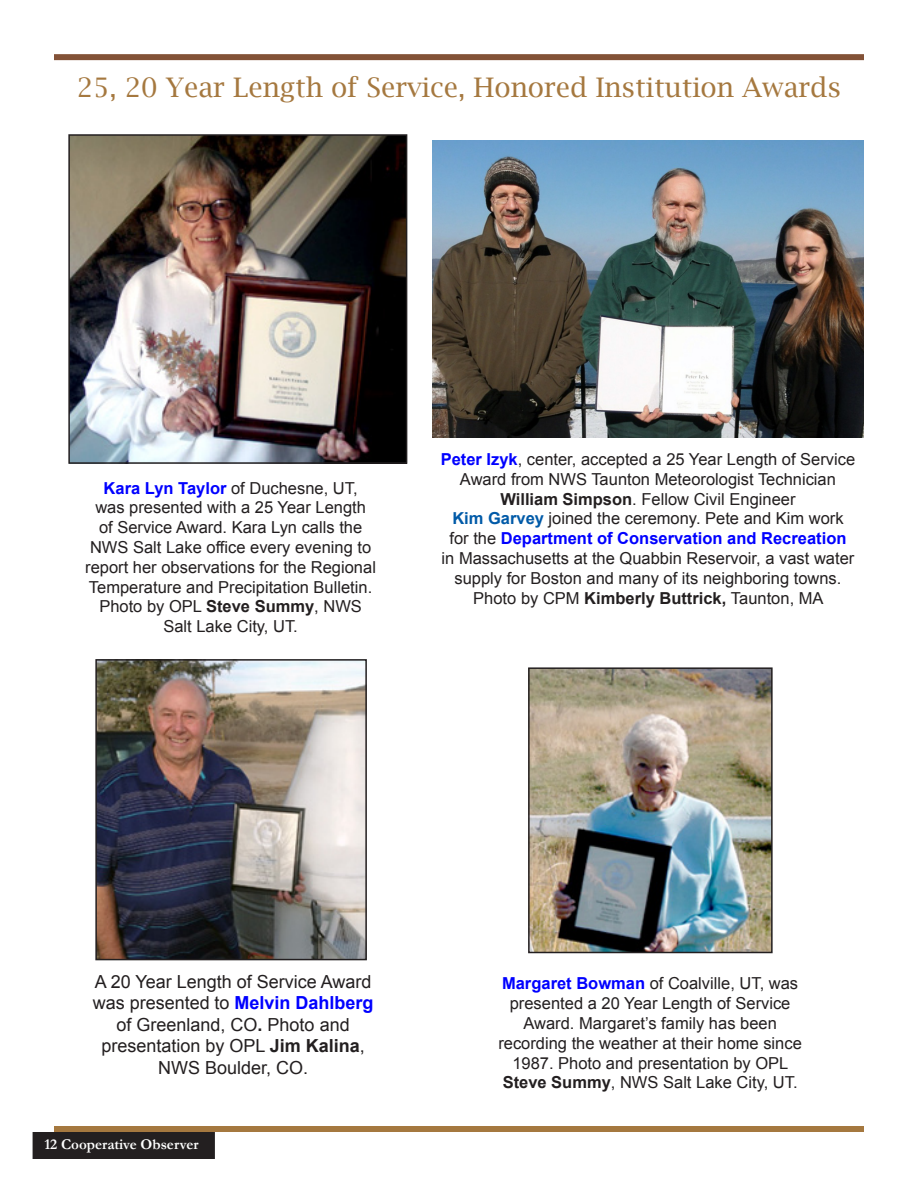
<style>
.page{position:relative;width:918px;height:1188px;background:#fff}
.page>*{position:absolute;margin:0;border:0;box-sizing:border-box;transform-origin:0 0}
.Headline{font:27px "Lucida Bright";color:#a5783f}
.cap1{font:18px/21.6px "Arial";color:#231f20;text-align:center}
.cap1-2{font:16.5px/19.8px "Arial";color:#231f20;text-align:center}
.t1{font:700 15px "Garamond";color:#fff}
.s1{font-weight:700;color:#00f}
.s2{font-weight:700}
.s3{font-weight:700;color:#015aa8}
</style>
<div class="page">
<div style="left:33px;top:1133px;width:181px;height:25px;background:#231f20"></div>
<div style="left:33px;top:1132px;width:182px;height:27px;border:2px solid #231f20"></div>
<div style="left:54px;top:1126px;width:810px;height:6px;background:#a5783f"></div>
<div style="left:54px;top:54px;width:810px;height:6px;background:#835237"></div>
<img style="left:71px;top:137px;width:333px;height:324px">
<div style="left:68px;top:134px;width:339px;height:330px;border:2px solid #231f20"></div>
<img style="left:432px;top:140px;width:432px;height:298px">
<img style="left:98px;top:662px;width:266px;height:295px">
<div style="left:95px;top:659px;width:272px;height:301px;border:2px solid #231f20"></div>
<img style="left:531px;top:670px;width:239px;height:280px">
<div style="left:528px;top:667px;width:245px;height:286px;border:2px solid #231f20"></div>
<p class="Headline" style="left:77px;top:72px;width:766px">25, 20 Year Length of Service, Honored Institution Awards</p>
<p class="cap1-2" style="left:85px;top:478px;width:292px"><span class="s1">Kara Lyn Taylor</span> of Duchesne, UT,<br>was presented with a 25 Year Length<br>of Service Award. Kara Lyn calls the NWS Salt Lake office every evening to report her observations for the Regional Temperature and Precipitation Bulletin.<br>Photo by OPL <span class="s2">Steve Summy</span>, NWS Salt Lake City, UT.</p>
<p class="cap1-2" style="left:441px;top:449px;width:416px"><span class="s1">Peter Izyk</span>, center, accepted a 25 Year Length of Service Award from NWS Taunton Meteorologist Technician <span class="s2">William Simpson</span>. Fellow Civil Engineer<br><span class="s3">Kim Garvey</span> joined the ceremony. Pete and Kim work for the <span class="s1">Department of Conservation and Recreation<br></span>in Massachusetts at the Quabbin Reservoir, a vast water supply for Boston and many of its neighboring towns.<br>Photo by CPM <span class="s2">Kimberly Buttrick,</span> Taunton, MA</p>
<p class="cap1" style="left:93px;top:971px;width:282px">A 20 Year Length of Service Award was presented to <span class="s1">Melvin Dahlberg </span>of Greenland, CO<span class="s2">.</span> Photo and presentation by OPL <span class="s2">Jim Kalina</span>,<br>NWS Boulder, CO.</p>
<p class="t1" style="left:44px;top:1134px;width:156px">12 Cooperative Observer</p>
<p class="cap1-2" style="left:498px;top:974px;width:305px"><span class="s1">Margaret Bowman</span> of Coalville, UT, was presented a 20 Year Length of Service Award. Margaret’s family has been recording the weather at their home since 1987. Photo and presentation by OPL <span class="s2">Steve Summy</span>, NWS Salt Lake City, UT.</p>
</div>
